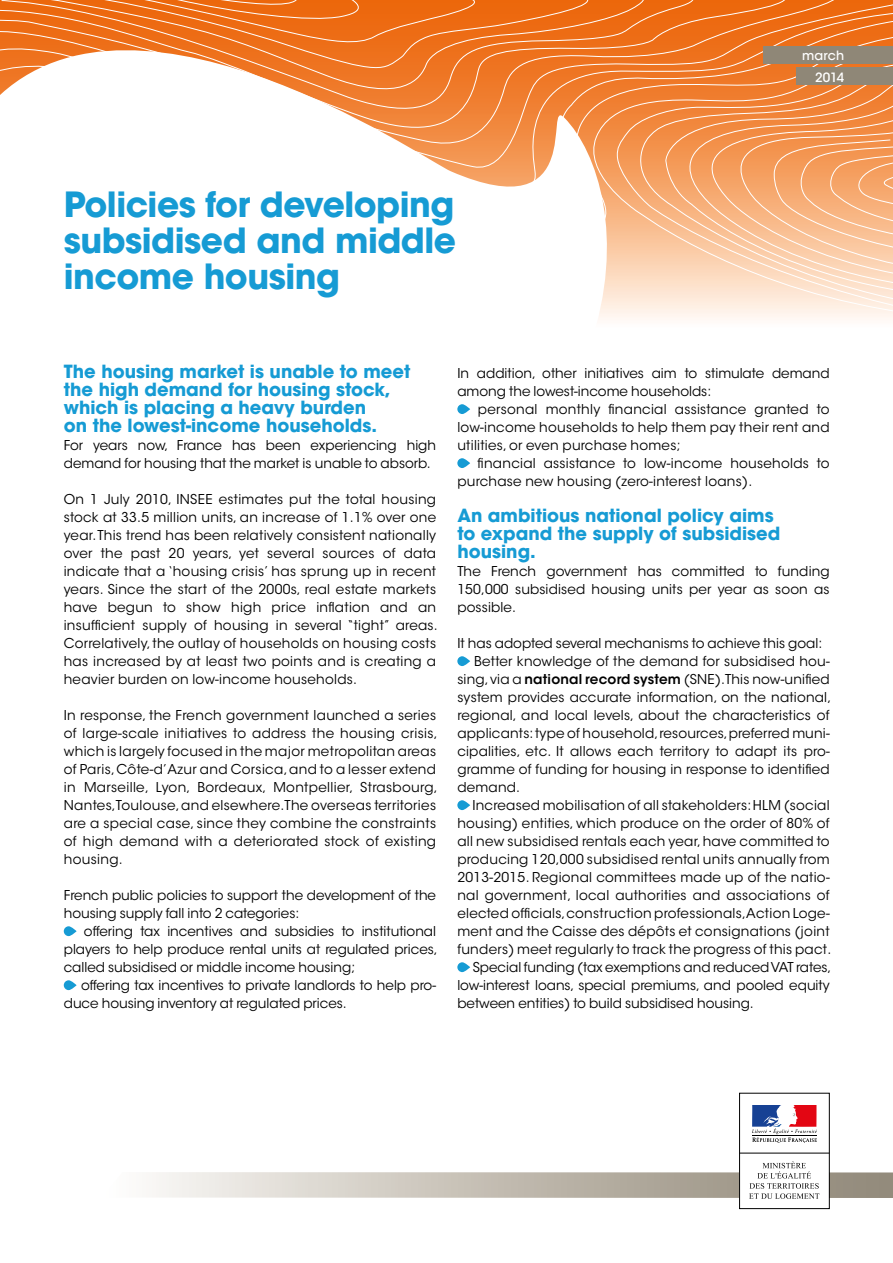
<style>
.page{position:relative;width:893px;height:1263px;background:#fff}
.page>*{position:absolute;margin:0;border:0;box-sizing:border-box;transform-origin:0 0}
.t1{font:700 34.5px/36px "ITC Avant Garde Std";letter-spacing:-.015em;color:#169bd4;text-align:justify}
.t2{font:700 18px/18px "ITC Avant Garde Std";color:#169bd4}
.t3{font:13.5px/18px "ITC Avant Garde Std";letter-spacing:.02em;color:#000}
.t4{font:13.5px/18px "ITC Avant Garde Std";color:#000}
.t5{font:500 12.75px/21.8px "ITC Avant Garde Std";letter-spacing:.015em;color:#fff;text-align:right}
.s1{font-weight:600}
</style>
<div class="page">
<div style="left:739px;top:1093px;width:91px;height:116px;border:1px solid #000"></div>
<svg style="left:752px;top:1105px;width:65px;height:38px"></svg>
<hr style="left:740px;top:1153px;width:89px;height:1px;background:#000">
<svg style="left:152px;top:1161px;width:741px;height:38px"></svg>
<svg style="left:626px;top:0;width:267px;height:320px;background:#f5a872"></svg>
<div style="left:763px;top:47px;width:130px;height:17px;background:#8f8777"></div>
<div style="left:796px;top:67px;width:97px;height:18px;background:#8f8777"></div>
<svg style="left:0;top:0;width:626px;height:468px"></svg>
<svg style="left:64px;top:926px;width:13px;height:10px"></svg>
<svg style="left:64px;top:980px;width:13px;height:10px"></svg>
<svg style="left:457px;top:404px;width:13px;height:10px"></svg>
<svg style="left:457px;top:458px;width:13px;height:10px"></svg>
<svg style="left:457px;top:656px;width:13px;height:10px"></svg>
<svg style="left:457px;top:800px;width:13px;height:10px"></svg>
<svg style="left:457px;top:962px;width:13px;height:10px"></svg>
<h1 class="t1" style="left:64px;top:186px;width:394px">Policies for developing subsidised and middle income housing</h1>
<p class="t5" style="left:802px;top:44px;width:44px">march<br>2014</p>
<h2 class="t2" style="left:64px;top:362px;width:348px">The housing market is unable to meet the high demand for housing stock, which is placing a heavy burden<br>on the lowest-income households.</h2>
<p class="t4" style="left:64px;top:436px;width:374px">For years now, France has been experiencing high demand for housing that the market is unable to absorb.</p>
<p class="t3" style="left:64px;top:490px;width:375px">On 1 July 2010, INSEE estimates put the total housing stock at 33.5 million units, an increase of 1.1% over one year. This trend has been relatively consistent nationally over the past 20 years, yet several sources of data indicate that a ‘housing crisis’ has sprung up in recent years. Since the start of the 2000s, real estate markets have begun to show high price inflation and an insufficient supply of housing in several “tight” areas.<br>Correlatively, the outlay of households on housing costs has increased by at least two points and is creating a heavier burden on low-income households.</p>
<p class="t3" style="left:64px;top:706px;width:375px">In response, the French government launched a series of large-scale initiatives to address the housing crisis, which is largely focused in the major metropolitan areas of Paris, Côte-d’Azur and Corsica, and to a lesser extend in Marseille, Lyon, Bordeaux, Montpellier, Strasbourg, Nantes, Toulouse, and elsewhere. The overseas territories are a special case, since they combine the constraints of high demand with a deteriorated stock of existing housing.</p>
<p class="t4" style="left:64px;top:886px;width:374px">French public policies to support the development of the housing supply fall into 2 categories:</p>
<p class="t3" style="left:64px;top:922px;width:375px;text-align:justify;text-indent:20px">offering tax incentives and subsidies to institutional players to help produce rental units at regulated prices, called subsidised or middle income housing;</p>
<p class="t4" style="left:64px;top:976px;width:374px;text-indent:17px">offering tax incentives to private landlords to help pro&shy;duce housing inventory at regulated prices.</p>
<p class="t4" style="left:457px;top:364px;width:374px">In addition, other initiatives aim to stimulate demand among the lowest-income households:</p>
<p class="t3" style="left:457px;top:400px;width:374px;text-align:justify;text-indent:20px">personal monthly financial assistance granted to low-income households to help them pay their rent and utilities, or even purchase homes;</p>
<p class="t3" style="left:457px;top:454px;width:374px;text-indent:20px">financial assistance to low-income households to purchase new housing (zero-interest loans).</p>
<h2 class="t2" style="left:457px;top:506px;width:324px">An ambitious national policy aims to expand the supply of subsidised housing.</h2>
<p class="t3" style="left:457px;top:562px;width:374px;text-align:justify">The French government has committed to funding 150,000 subsidised housing units per year as soon as possible.</p>
<p class="t4" style="left:457px;top:634px;width:366px">It has adopted several mechanisms to achieve this goal:</p>
<p class="t3" style="left:474px;top:652px;width:357px">Better knowledge of the demand for subsidised hou-</p>
<p class="t3" style="left:457px;top:670px;width:374px">sing, via a <span class="s1">national record system</span> (SNE).This now-unified</p>
<p class="t3" style="left:457px;top:688px;width:375px">system provides accurate information, on the national,</p>
<p class="t3" style="left:457px;top:706px;width:374px">regional, and local levels, about the characteristics of</p>
<p class="t3" style="left:457px;top:724px;width:374px">applicants: type of household, resources, preferred muni-</p>
<p class="t3" style="left:457px;top:742px;width:374px">cipalities, etc. It allows each territory to adapt its pro-</p>
<p class="t3" style="left:457px;top:760px;width:374px">gramme of funding for housing in response to identified</p>
<p class="t3" style="left:457px;top:778px;width:64px">demand.</p>
<p class="t3" style="left:472px;top:796px;width:359px">Increased mobilisation of all stakeholders: HLM (social</p>
<p class="t3" style="left:457px;top:814px;width:374px">housing) entities, which produce on the order of 80% of</p>
<p class="t3" style="left:457px;top:832px;width:374px">all new subsidised rentals each year, have committed to</p>
<p class="t3" style="left:457px;top:850px;width:374px">producing 120,000 subsidised rental units annually from</p>
<p class="t3" style="left:457px;top:868px;width:374px">2013-2015. Regional committees made up of the natio-</p>
<p class="t3" style="left:457px;top:886px;width:374px">nal government, local authorities and associations of</p>
<p class="t3" style="left:457px;top:904px;width:374px">elected officials, construction professionals, Action Loge-</p>
<p class="t3" style="left:457px;top:922px;width:374px">ment and the Caisse des dépôts et consignations (joint</p>
<p class="t3" style="left:457px;top:940px;width:375px">funders) meet regularly to track the progress of this pact.</p>
<p class="t4" style="left:473px;top:958px;width:360px">Special funding (tax exemptions and reduced VAT rates,</p>
<p class="t4" style="left:457px;top:976px;width:374px">low-interest loans, special premiums, and pooled equity</p>
<p class="t4" style="left:457px;top:994px;width:298px">between entities) to build subsidised housing.</p>
</div>
